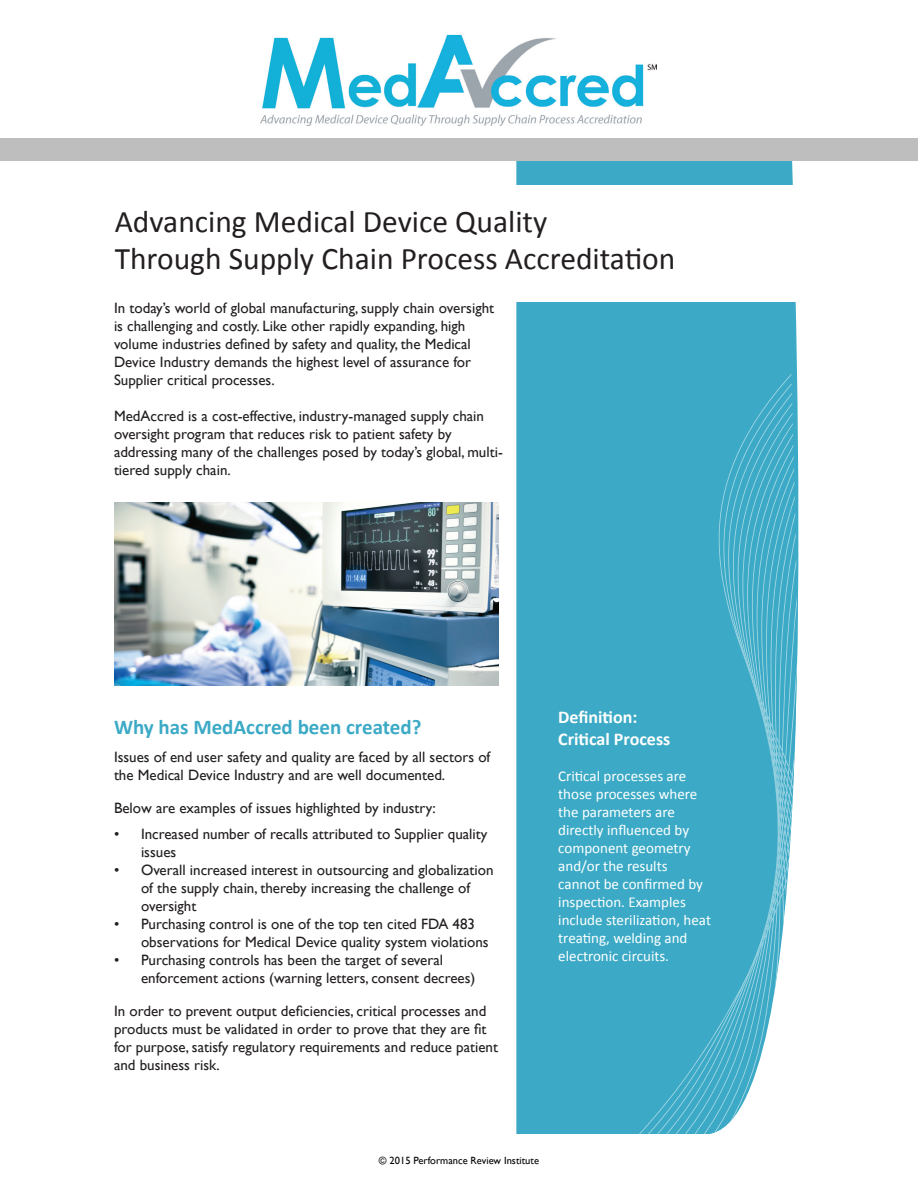
<style>
.page{position:relative;width:918px;height:1188px;background:#fff}
.page>*{position:absolute;margin:0;border:0;box-sizing:border-box;transform-origin:0 0}
.t1{font:31.5px/37.8px "Calibri";color:#231f20}
.t2{font:700 21px "Calibri";color:#3caac6}
.t3{font:700 18px/21.6px "Calibri";color:#fff}
.t4{font:15px/18px "Gill Sans";color:#231f20}
.t5{font:15px/18px "Calibri";color:#fff}
.t6{font:10.5px "Gill Sans";color:#040503}
</style>
<div class="page">
<div style="left:517px;top:161px;width:282px;height:973px;background:#3caac6"></div>
<div style="left:609px;top:533px;width:110px;height:26px;background:#3caac6"></div>
<div style="left:597px;top:559px;width:122px;height:38px;background:#3caac6"></div>
<div style="left:586px;top:597px;width:133px;height:58px;background:#3caac6"></div>
<svg style="left:719px;top:374px;width:78px;height:281px;background:#48afc9"></svg>
<svg style="left:575px;top:655px;width:223px;height:67px;background:#42acc7"></svg>
<svg style="left:565px;top:722px;width:233px;height:412px;background:#48afc9"></svg>
<svg style="left:556px;top:771px;width:241px;height:33px;background:#42acc7"></svg>
<svg style="left:548px;top:804px;width:249px;height:330px;background:#4bb0ca"></svg>
<div style="left:540px;top:830px;width:256px;height:21px;background:#3caac6"></div>
<svg style="left:533px;top:851px;width:263px;height:283px;background:#53b4cc"></svg>
<div style="left:0;top:138px;width:918px;height:23px;background:#bfbebe"></div>
<img style="left:261px;top:34px;width:396px;height:92px">
<img style="left:114px;top:502px;width:385px;height:184px">
<div style="left:196px;top:185px;width:616px;height:117px;background:#fff"></div>
<h1 class="t1" style="left:115px;top:202px;width:562px">Advancing Medical Device Quality<br>Through Supply Chain Process Accreditation</h1>
<p class="t4" style="left:114px;top:299px;width:382px">In today’s world of global manufacturing, supply chain oversight is challenging and costly. Like other rapidly expanding, high volume industries defined by safety and quality, the Medical Device Industry demands the highest level of assurance for Supplier critical processes.</p>
<p class="t4" style="left:114px;top:407px;width:390px">MedAccred is a cost-effective, industry-managed supply chain oversight program that reduces risk to patient safety by addressing many of the challenges posed by today’s global, multi&shy;tiered supply chain.</p>
<h2 class="t2" style="left:114px;top:714px;width:309px">Why has MedAccred been created?</h2>
<p class="t4" style="left:114px;top:749px;width:378px">Issues of end user safety and quality are faced by all sectors of the Medical Device Industry and are well documented.</p>
<p class="t4" style="left:114px;top:800px;width:323px">Below are examples of issues highlighted by industry:</p>
<p class="t4" style="left:141px;top:825px;width:348px;text-indent:-27px">• Increased number of recalls attributed to Supplier quality issues</p>
<p class="t4" style="left:141px;top:861px;width:354px;text-indent:-27px">• Overall increased interest in outsourcing and globalization of the supply chain, thereby increasing the challenge of oversight</p>
<p class="t4" style="left:141px;top:915px;width:349px;text-indent:-27px">• Purchasing control is one of the top ten cited FDA 483 observations for Medical Device quality system violations</p>
<p class="t4" style="left:141px;top:951px;width:336px;text-indent:-27px">• Purchasing controls has been the target of several enforcement actions (warning letters, consent decrees)</p>
<p class="t4" style="left:114px;top:1002px;width:386px">In order to prevent output deficiencies, critical processes and products must be validated in order to prove that they are fit for purpose, satisfy regulatory requirements and reduce patient and business risk.</p>
<p class="t3" style="left:558px;top:706px;width:114px">Definition:<br>Critical Process</p>
<p class="t5" style="left:558px;top:767px;width:154px">Critical processes are those processes where the parameters are directly influenced by component geometry and/or the results cannot be confirmed by inspection. Examples include sterilization, heat treating, welding and electronic circuits.</p>
<p class="t6" style="left:379px;top:1154px;width:162px">© 2015 Performance Review Institute</p>
</div>
